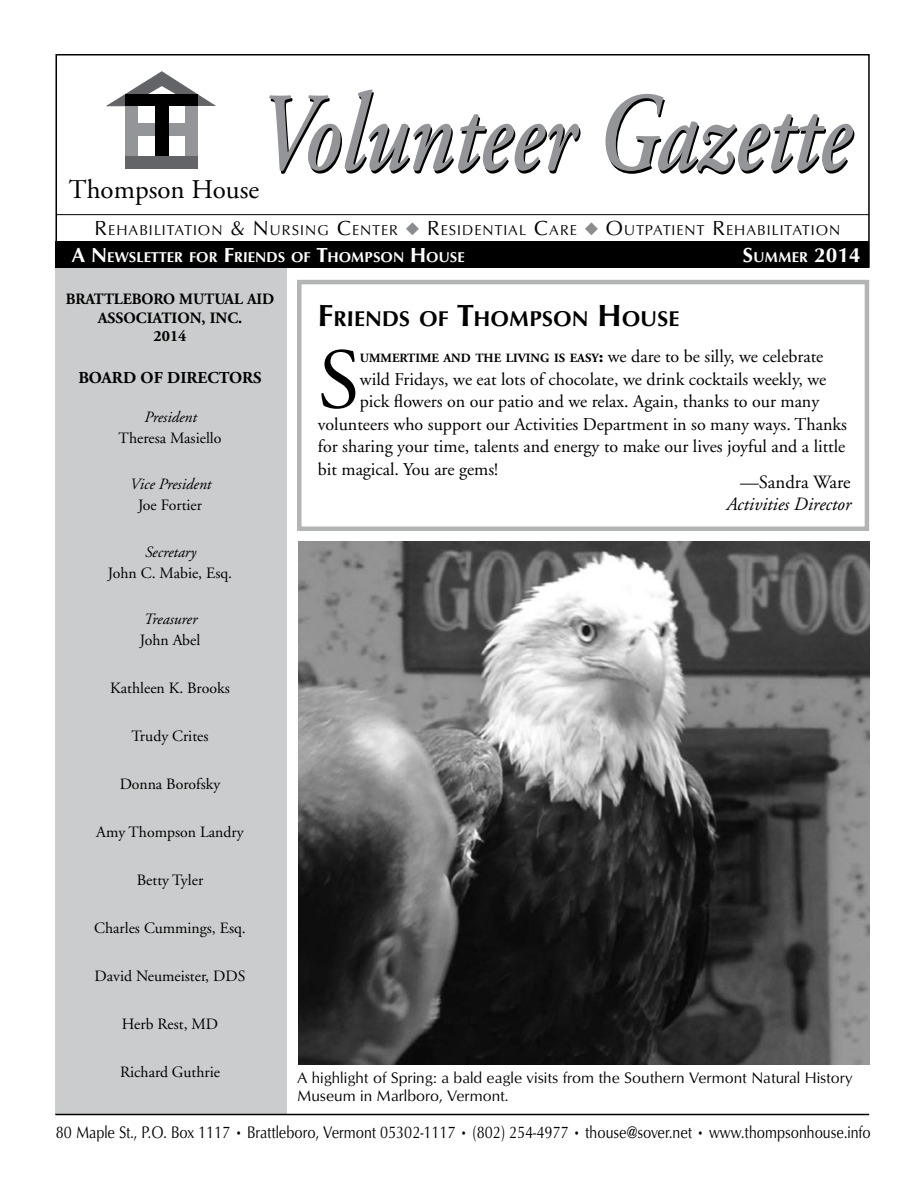
<style>
.page{position:relative;width:918px;height:1188px;background:#fff}
.page>*{position:absolute;margin:0;border:0;box-sizing:border-box;transform-origin:0 0}
.t1{font:111.45px "Adobe Garamond Semibold Italic Os F";color:#000;scale:.77 1}
.t2{font:85.8px "Adobe Garamond";color:#000}
.t3{font:27px "Adobe Garamond";color:#000}
.t4{font:22.05px "Optimum Bold DTC";color:#000}
.t5{font:21px "Optimum Bold DTC";color:#fff}
.t6{font:italic 18.75px "Adobe Garamond";color:#000}
.t7{font:18.75px "Adobe Garamond";color:#000}
.t8{font:18px "Adobe Garamond";color:#000}
.t9{font:17.25px "Optimum Roman DTC";color:#000;scale:.84 1}
.t10{font:700 16.65px "Adobe Garamond";color:#000}
.t11{font:15.75px "Adobe Garamond";color:#000}
.t12{font:15.75px/18px "Optimum Roman DTC";color:#000}
.t13{font:700 15.75px/18.9px "Adobe Garamond";color:#000;text-align:center}
.t14{font:italic 15.75px "Adobe Garamond";color:#000}
.t15{font:14.7px "Optimum Roman DTC";letter-spacing:.07em;color:#000}
.t16{font:14.7px "Optimum Bold DTC";color:#fff}
.t17{font:700 12.6px "Adobe Garamond";color:#000}
.s1{font-size:21px}
.s2{color:#8a8c8e}
.s3{font-size:14.7px}
.s4{font-size:31.5px}
.s5{font-size:18px}
.s6{font-weight:400;font-size:18px}
</style>
<div class="page">
<img style="left:298px;top:542px;width:571px;height:522px">
<div style="left:297px;top:280px;width:572px;height:251px;border:4px solid #b2b4b6"></div>
<div style="left:55px;top:268px;width:231px;height:846px;background:#cbccce"></div>
<div style="left:56px;top:242px;width:813px;height:26px;background:#000"></div>
<div style="left:56px;top:54px;width:814px;height:214px;border:2px solid #000"></div>
<svg style="left:106px;top:71px;width:110px;height:36px"></svg>
<div style="left:131px;top:123px;width:60px;height:12px;background:#939598"></div>
<div style="left:125px;top:95px;width:73px;height:11px;background:#000"></div>
<div style="left:155px;top:101px;width:13px;height:56px;background:#000"></div>
<div style="left:185px;top:106px;width:13px;height:51px;background:#939598"></div>
<div style="left:125px;top:106px;width:13px;height:51px;background:#939598"></div>
<div style="left:125px;top:157px;width:73px;height:12px;background:#636467"></div>
<hr style="left:57px;top:214px;width:812px;height:1px;background:#000">
<hr style="left:56px;top:242px;width:812px;height:1px;background:#000">
<hr style="left:55px;top:1114px;width:814px;height:1px;background:#000">
<h3 class="t3" style="left:69px;top:175px;width:192px">Thompson House</h3>
<h1 class="t1" style="left:259px;top:75px;width:771px">Volunteer Gazette</h1>
<p class="t15" style="left:95px;top:222px;width:747px"><span class="s1">R</span>EHABILITATION <span class="s1">&amp; N</span> URSING <span class="s1">C</span>ENTER <span class="s2">◆</span> <span class="s1">R</span>ESIDENTIAL <span class="s1">C</span>ARE <span class="s2">◆</span> <span class="s1">O</span>UTPATIENT <span class="s1">R</span>EHABILITATION</p>
<p class="t16" style="left:72px;top:248px;width:395px"><span class="s1">A N</span>EWSLETTER FOR <span class="s1">F</span>RIENDS OF <span class="s1">T</span>HOMPSON <span class="s1">H</span> OUSE</p>
<p class="t5" style="left:742px;top:243px;width:120px">S<span class="s3">UMMER</span> 2014</p>
<p class="t13" style="left:66px;top:289px;width:210px">BRATTLEBORO MUTUAL AID<br>ASSOCIATION, INC.<br>2014</p>
<p class="t10" style="left:78px;top:368px;width:185px">BOARD OF DIRECTORS</p>
<p class="t14" style="left:144px;top:408px;width:54px">President</p>
<p class="t11" style="left:119px;top:429px;width:104px">Theresa Masiello</p>
<p class="t14" style="left:129px;top:476px;width:83px">Vice President</p>
<p class="t11" style="left:138px;top:497px;width:66px">Joe Fortier</p>
<p class="t14" style="left:144px;top:543px;width:53px">Secretary</p>
<p class="t11" style="left:108px;top:564px;width:126px">John C. Mabie, Esq.</p>
<p class="t14" style="left:143px;top:611px;width:55px">Treasurer</p>
<p class="t11" style="left:140px;top:632px;width:62px">John Abel</p>
<p class="t11" style="left:110px;top:680px;width:121px">Kathleen K. Brooks</p>
<p class="t11" style="left:132px;top:728px;width:78px">Trudy Crites</p>
<p class="t11" style="left:120px;top:776px;width:102px">Donna Borofsky</p>
<p class="t11" style="left:96px;top:824px;width:149px">Amy Thompson Landry</p>
<p class="t11" style="left:137px;top:872px;width:68px">Betty Tyler</p>
<p class="t11" style="left:94px;top:920px;width:153px">Charles Cummings, Esq.</p>
<p class="t11" style="left:95px;top:968px;width:152px">David Neumeister, DDS</p>
<p class="t11" style="left:122px;top:1016px;width:98px">Herb Rest, MD</p>
<p class="t11" style="left:120px;top:1064px;width:102px">Richard Guthrie</p>
<p class="t4" style="left:318px;top:306px;width:363px"><span class="s4">F</span>RIENDS OF <span class="s4">T</span>HOMPSON <span class="s4">H</span> OUSE</p>
<h2 class="t2" style="left:318px;top:334px;width:43px">S</h2>
<p class="t17" style="left:360px;top:352px;width:465px">UMMERTIME AND THE LIVING IS EASY<span class="s5">:</span> <span class="s6">we dare to be silly, we celebrate</span></p>
<p class="t8" style="left:360px;top:370px;width:468px">wild Fridays, we eat lots of chocolate, we drink cocktails weekly, we</p>
<p class="t8" style="left:360px;top:392px;width:461px">pick flowers on our patio and we relax. Again, thanks to our many</p>
<p class="t8" style="left:318px;top:415px;width:531px">volunteers who support our Activities Department in so many ways. Thanks</p>
<p class="t8" style="left:318px;top:437px;width:529px">for sharing your time, talents and energy to make our lives joyful and a little</p>
<p class="t8" style="left:318px;top:460px;width:182px">bit magical. You are gems!</p>
<p class="t7" style="left:740px;top:473px;width:112px">—Sandra Ware</p>
<p class="t6" style="left:726px;top:494px;width:126px">Activities Director</p>
<p class="t12" style="left:297px;top:1068px;width:557px">A highlight of Spring: a bald eagle visits from the Southern Vermont Natural History<br>Museum in Marlboro, Vermont.</p>
<p class="t9" style="left:56px;top:1122px;width:971px">80 Maple St., P.O. Box 1117 • Brattleboro, Vermont 05302-1117 • (802) 254-4977 • thouse@sover.net • www.thompsonhouse.info</p>
</div>
